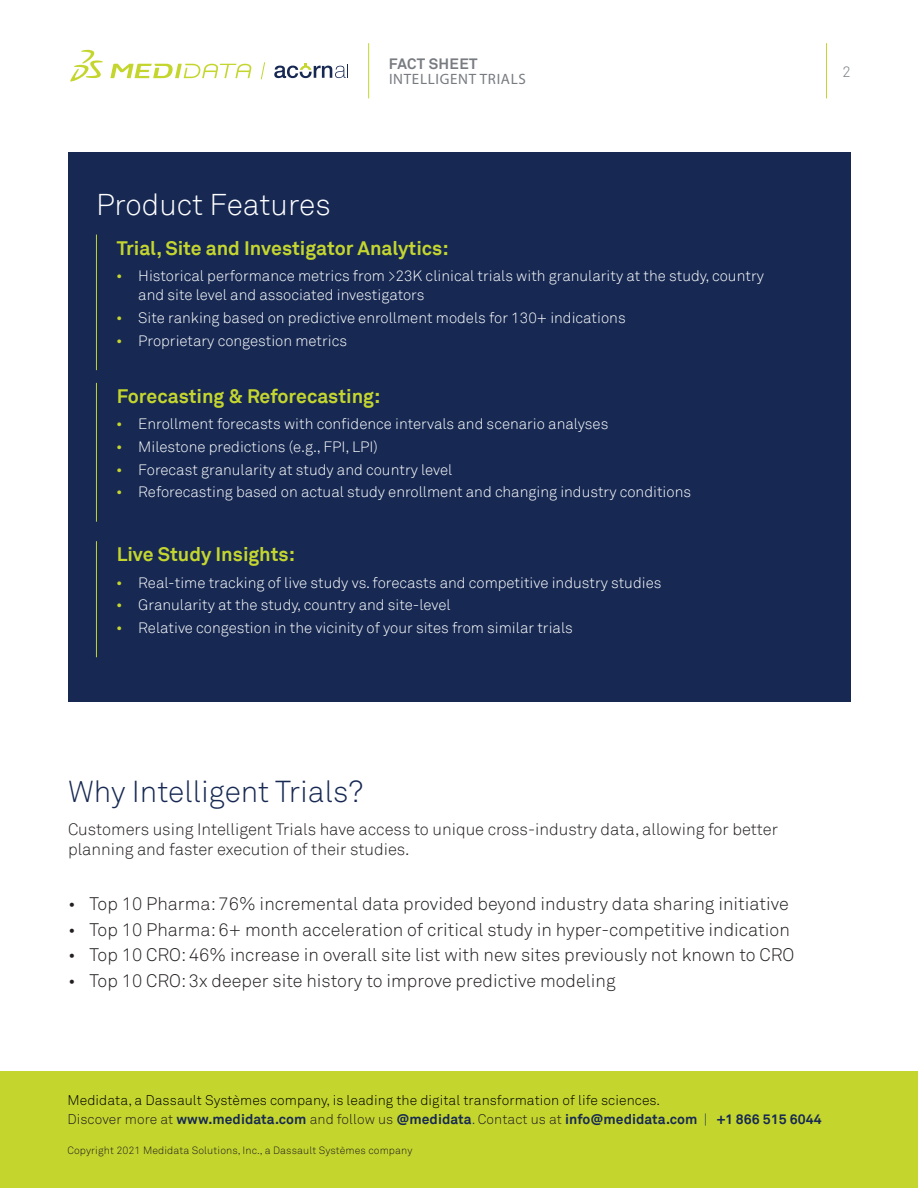
<style>
.page{position:relative;width:918px;height:1188px;background:#fff}
.page>*{position:absolute;margin:0;border:0;box-sizing:border-box;transform-origin:0 0}
.t1{font:300 30px "Akkurat Std";color:#172953}
.t2{font:300 30px "Akkurat";color:#fff}
.t3{font:700 19.5px "Akkurat";color:#c4d62e}
.t4{font:300 18px "Akkurat Std";color:#231f20}
.t5{font:300 16.5px/19.5px "Akkurat";color:#231f20}
.t6{font:300 15px/19.5px "Akkurat";color:#fff}
.t7{font:15px "Myriad Pro";letter-spacing:.045em;color:#777b80}
.t8{font:700 15px "Akkurat";letter-spacing:.025em;color:#777b80}
.t9{font:300 15px "Akkurat Std";color:#777b80}
.t10{font:700 13.8px "Akkurat";letter-spacing:.005em;color:#172953}
.t11{font:300 13.8px "Akkurat Std";letter-spacing:.005em;color:#000}
.t12{font:300 10.5px "Akkurat Std";letter-spacing:.01em;color:#231f20}
.s1{font-family:"Myriad Pro";font-weight:400;font-size:18px;color:#c4d62e}
.s2{font-family:"Akkurat Std";font-weight:300;color:#231f20}
.s3{font-family:"Akkurat Std";font-weight:300}
</style>
<div class="page">
<hr style="left:826px;top:43px;width:1px;height:55px;background:#c4d62e">
<div style="left:0;top:1071px;width:918px;height:117px;background:#c4d62e"></div>
<svg style="left:70px;top:50px;width:33px;height:32px"></svg>
<svg style="left:110px;top:64px;width:142px;height:14px"></svg>
<svg style="left:260px;top:62px;width:6px;height:18px"></svg>
<svg style="left:274px;top:64px;width:74px;height:14px"></svg>
<hr style="left:368px;top:43px;width:1px;height:55px;background:#c4d62e">
<div style="left:68px;top:153px;width:782px;height:549px;background:#172953"></div>
<hr style="left:96px;top:235px;width:1px;height:135px;background:#c4d62e">
<hr style="left:96px;top:383px;width:1px;height:139px;background:#c4d62e">
<hr style="left:96px;top:541px;width:1px;height:116px;background:#c4d62e">
<p class="t8" style="left:389px;top:54px;width:90px">FACT SHEET</p>
<p class="t7" style="left:389px;top:70px;width:138px">INTELLIGENT TRIALS</p>
<h1 class="t2" style="left:96px;top:187px;width:236px">Product Features</h1>
<h2 class="t3" style="left:117px;top:235px;width:333px">Trial, Site and Investigator Analytics:</h2>
<p class="t6" style="left:138px;top:266px;width:627px;text-indent:-22px"><span class="s1">•</span> Historical performance metrics from &gt;23K clinical trials with granularity at the study, country and site level and associated investigators</p>
<p class="t6" style="left:117px;top:308px;width:511px"><span class="s1">•</span> Site ranking based on predictive enrollment models for 130+ indications</p>
<p class="t6" style="left:117px;top:331px;width:232px"><span class="s1">•</span> Proprietary congestion metrics</p>
<h2 class="t3" style="left:117px;top:384px;width:265px">Forecasting &amp; Reforecasting:</h2>
<p class="t6" style="left:117px;top:415px;width:493px"><span class="s1">•</span> Enrollment forecasts with confidence intervals and scenario analyses</p>
<p class="t6" style="left:117px;top:437px;width:263px"><span class="s1">•</span> Milestone predictions (e.g., FPI, LPI)</p>
<p class="t6" style="left:117px;top:460px;width:337px"><span class="s1">•</span> Forecast granularity at study and country level</p>
<p class="t6" style="left:117px;top:483px;width:576px"><span class="s1">•</span> Reforecasting based on actual study enrollment and changing industry conditions</p>
<h2 class="t3" style="left:117px;top:542px;width:180px">Live Study Insights:</h2>
<p class="t6" style="left:117px;top:573px;width:546px"><span class="s1">•</span> Real-time tracking of live study vs. forecasts and competitive industry studies</p>
<p class="t6" style="left:117px;top:596px;width:336px"><span class="s1">•</span> Granularity at the study, country and site-level</p>
<p class="t6" style="left:117px;top:618px;width:458px"><span class="s1">•</span> Relative congestion in the vicinity of your sites from similar trials</p>
<p class="t9" style="left:842px;top:63px;width:10px">2</p>
<h1 class="t1" style="left:68px;top:774px;width:297px">Why Intelligent Trials?</h1>
<p class="t5" style="left:68px;top:820px;width:712px">Customers using Intelligent Trials have access to unique cross-industry data, allowing for better planning and faster execution of their studies.</p>
<p class="t4" style="left:68px;top:893px;width:722px">• Top 10 Pharma: 76% incremental data provided beyond industry data sharing initiative</p>
<p class="t4" style="left:68px;top:919px;width:723px">• Top 10 Pharma: 6+ month acceleration of critical study in hyper-competitive indication</p>
<p class="t4" style="left:68px;top:945px;width:728px">• Top 10 CRO: 46% increase in overall site list with new sites previously not known to CRO</p>
<p class="t4" style="left:68px;top:970px;width:549px">• Top 10 CRO: 3x deeper site history to improve predictive modeling</p>
<p class="t11" style="left:68px;top:1092px;width:594px">Medidata, a Dassault Systèmes company, is leading the digital transformation of life sciences.</p>
<p class="t10" style="left:68px;top:1111px;width:756px"><span class="s2">Discover more at</span> www.medidata.com <span class="s2">and follow us</span> @medidata<span class="s3">.</span> <span class="s2">Contact us at</span> info@medidata.com <span class="s3">|</span> +1 866 515 6044</p>
<p class="t12" style="left:68px;top:1144px;width:346px">Copyright 2021 Medidata Solutions, Inc., a Dassault Systèmes company</p>
</div>
